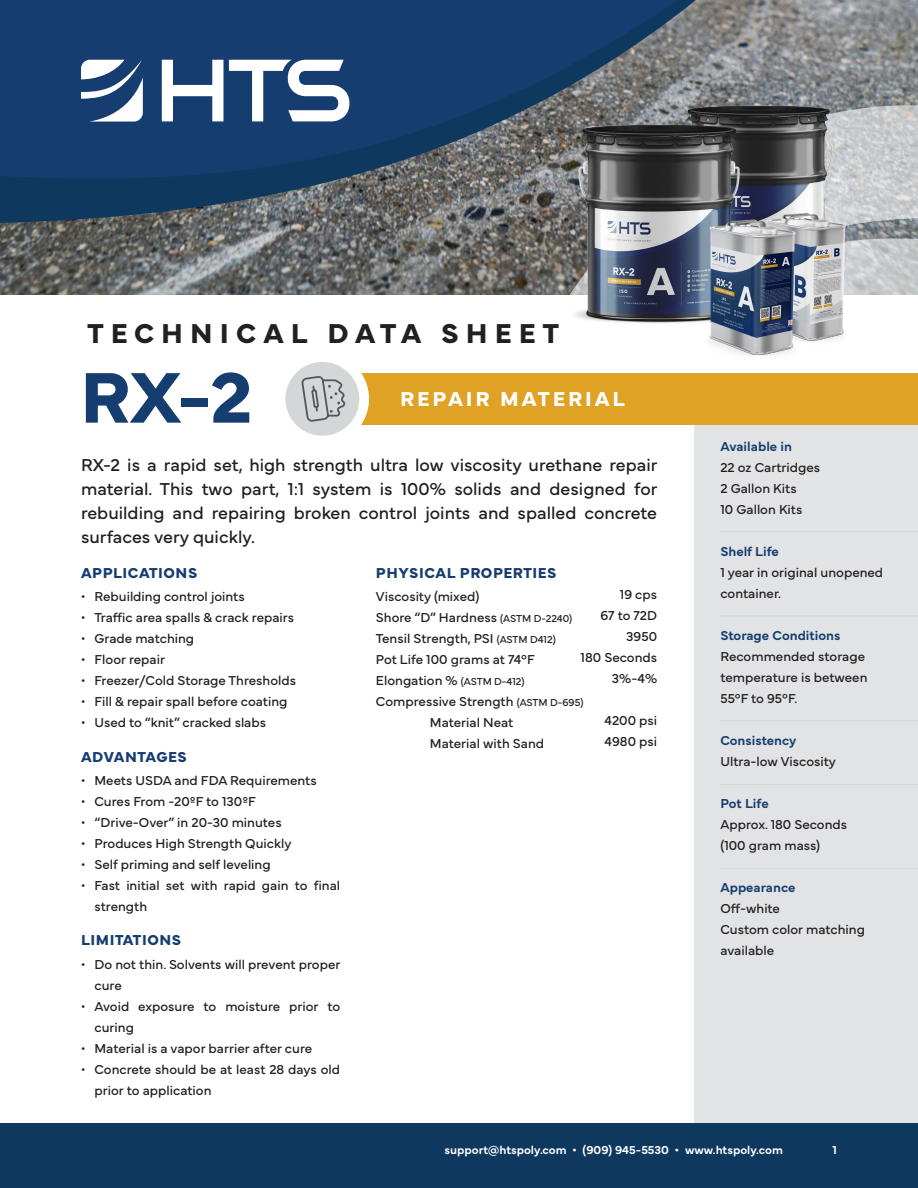
<style>
.page{position:relative;width:918px;height:1188px;background:#fff}
.page>*{position:absolute;margin:0;border:0;box-sizing:border-box;transform-origin:0 0}
.t1{font:700 74.7px "Mundial";color:#163d6f}
.t2{font:700 28.5px "Mundial";letter-spacing:.25em;color:#202221}
.t3{font:700 21px "Mundial";letter-spacing:.14em;color:#fff}
.t4{font:18px/24px "Mundial";color:#231f20;text-align:justify}
.Paragraph_Style_1{font:700 15px "Mundial";letter-spacing:.04em;color:#163d6f}
.t5{font:13.5px/21px "Mundial";color:#231f20}
.t6{font:600 13.5px "Mundial";color:#163d6f}
.t7{font:600 12px "Mundial";color:#fff}
.s1{font-size:10.5px}
</style>
<div class="page">
<svg style="left:0;top:0;width:918px;height:295px;background:#757676"></svg>
<div style="left:694px;top:388px;width:224px;height:735px;background:#e1e3e4"></div>
<svg style="left:0;top:0;width:712px;height:223px;background:#495a68"></svg>
<svg style="left:0;top:0;width:697px;height:179px;background:#22446e"></svg>
<svg style="left:539px;top:90px;width:379px;height:205px;background:#a3a4a5"></svg>
<svg style="left:81px;top:60px;width:62px;height:62px"></svg>
<svg style="left:162px;top:60px;width:61px;height:61px"></svg>
<svg style="left:229px;top:60px;width:120px;height:61px"></svg>
<div style="left:0;top:1123px;width:918px;height:65px;background:#0e385e"></div>
<hr style="left:720px;top:531px;width:198px;height:1px;background:#d3d7d8">
<hr style="left:720px;top:616px;width:198px;height:1px;background:#d3d7d8">
<hr style="left:720px;top:784px;width:198px;height:1px;background:#d3d7d8">
<hr style="left:720px;top:868px;width:198px;height:1px;background:#d3d7d8">
<hr style="left:719px;top:720px;width:199px;height:1px;background:#d3d7d8">
<img style="left:560px;top:91px;width:313px;height:265px">
<div style="left:331px;top:373px;width:587px;height:51px;background:#e0a225"></div>
<svg style="left:281px;top:357px;width:83px;height:84px;fill:#d3d7d8"></svg>
<div style="left:276px;top:352px;width:93px;height:94px;border:10px solid #fff;border-radius:50%"></div>
<svg style="left:302px;top:377px;width:44px;height:44px;background:#b6b9ba"></svg>
<p class="t2" style="left:87px;top:311px;width:473px">TECHNICAL DATA SHEET</p>
<p class="t1" style="left:80px;top:339px;width:174px">RX-2</p>
<p class="t3" style="left:400px;top:382px;width:226px">REPAIR MATERIAL</p>
<p class="t4" style="left:81px;top:451px;width:578px">RX-2 is a rapid set, high strength ultra low viscosity urethane repair material. This two part, 1:1 system is 100% solids and designed for rebuilding and repairing broken control joints and spalled concrete surfaces very quickly.</p>
<p class="Paragraph_Style_1" style="left:81px;top:561px;width:118px">APPLICATIONS</p>
<p class="t5" style="left:81px;top:585px;width:165px">• Rebuilding control joints</p>
<p class="t5" style="left:81px;top:606px;width:215px">• Traffic area spalls &amp; crack repairs</p>
<p class="t5" style="left:81px;top:627px;width:115px">• Grade matching</p>
<p class="t5" style="left:81px;top:648px;width:86px">• Floor repair</p>
<p class="t5" style="left:81px;top:669px;width:217px">• Freezer/Cold Storage Thresholds</p>
<p class="t5" style="left:81px;top:690px;width:208px">• Fill &amp; repair spall before coating</p>
<p class="t5" style="left:81px;top:711px;width:187px">• Used to “knit” cracked slabs</p>
<p class="Paragraph_Style_1" style="left:81px;top:745px;width:107px">ADVANTAGES</p>
<p class="t5" style="left:81px;top:769px;width:237px">• Meets USDA and FDA Requirements</p>
<p class="t5" style="left:81px;top:790px;width:177px">• Cures From -20ºF to 130ºF</p>
<p class="t5" style="left:81px;top:811px;width:202px">• “Drive-Over” in 20-30 minutes</p>
<p class="t5" style="left:81px;top:832px;width:212px">• Produces High Strength Quickly</p>
<p class="t5" style="left:81px;top:853px;width:191px">• Self priming and self leveling</p>
<p class="t5" style="left:94px;top:874px;width:247px;text-indent:-14px">• Fast initial set with rapid gain to final strength</p>
<p class="Paragraph_Style_1" style="left:81px;top:929px;width:102px">LIMITATIONS</p>
<p class="t5" style="left:94px;top:952px;width:247px;text-indent:-14px">• Do not thin. Solvents will prevent proper cure</p>
<p class="t5" style="left:94px;top:994px;width:247px;text-indent:-14px">• Avoid exposure to moisture prior to curing</p>
<p class="t5" style="left:81px;top:1036px;width:233px">• Material is a vapor barrier after cure</p>
<p class="t5" style="left:94px;top:1057px;width:247px;text-indent:-14px">• Concrete should be at least 28 days old prior to application</p>
<p class="Paragraph_Style_1" style="left:376px;top:561px;width:182px">PHYSICAL PROPERTIES</p>
<p class="t5" style="left:376px;top:585px;width:105px">Viscosity (mixed)</p>
<p class="t5" style="left:376px;top:606px;width:198px">Shore “D” Hardness <span class="s1">(ASTM D-2240)</span></p>
<p class="t5" style="left:376px;top:627px;width:181px">Tensil Strength, PSI <span class="s1">(ASTM D412)</span></p>
<p class="t5" style="left:376px;top:648px;width:160px">Pot Life 100 grams at 74°F</p>
<p class="t5" style="left:376px;top:669px;width:150px">Elongation % <span class="s1">(ASTM D-412)</span></p>
<p class="t5" style="left:376px;top:690px;width:209px">Compressive Strength <span class="s1">(ASTM D-695)</span></p>
<p class="t5" style="left:430px;top:711px;width:85px">Material Neat</p>
<p class="t5" style="left:430px;top:732px;width:116px">Material with Sand</p>
<p class="t5" style="left:620px;top:583px;width:39px">19 cps</p>
<p class="t5" style="left:600px;top:604px;width:58px">67 to 72D</p>
<p class="t5" style="left:626px;top:625px;width:32px">3950</p>
<p class="t5" style="left:581px;top:646px;width:78px">180 Seconds</p>
<p class="t5" style="left:612px;top:667px;width:47px">3%-4%</p>
<p class="t5" style="left:604px;top:709px;width:54px">4200 psi</p>
<p class="t5" style="left:605px;top:730px;width:54px">4980 psi</p>
<p class="t6" style="left:720px;top:436px;width:73px">Available in</p>
<p class="t5" style="left:720px;top:456px;width:101px">22 oz Cartridges</p>
<p class="t5" style="left:720px;top:477px;width:78px">2 Gallon Kits</p>
<p class="t5" style="left:720px;top:498px;width:84px">10 Gallon Kits</p>
<p class="t6" style="left:720px;top:541px;width:60px">Shelf Life</p>
<p class="t5" style="left:720px;top:561px;width:164px">1 year in original unopened container.</p>
<p class="t6" style="left:720px;top:625px;width:122px">Storage Conditions</p>
<p class="t5" style="left:720px;top:645px;width:149px">Recommended storage temperature is between<br>55°F to 95°F.</p>
<p class="t6" style="left:720px;top:730px;width:78px">Consistency</p>
<p class="t5" style="left:720px;top:750px;width:117px">Ultra-low Viscosity</p>
<p class="t6" style="left:720px;top:793px;width:50px">Pot Life</p>
<p class="t5" style="left:720px;top:813px;width:128px">Approx. 180 Seconds</p>
<p class="t5" style="left:720px;top:834px;width:101px">(100 gram mass)</p>
<p class="t6" style="left:720px;top:877px;width:77px">Appearance</p>
<p class="t5" style="left:720px;top:897px;width:61px">Off-white</p>
<p class="t5" style="left:720px;top:918px;width:146px">Custom color matching available</p>
<p class="t7" style="left:445px;top:1141px;width:340px">support@htspoly.com • (909) 945-5530 • www.htspoly.com</p>
<p class="t7" style="left:833px;top:1141px;width:6px">1</p>
</div>
